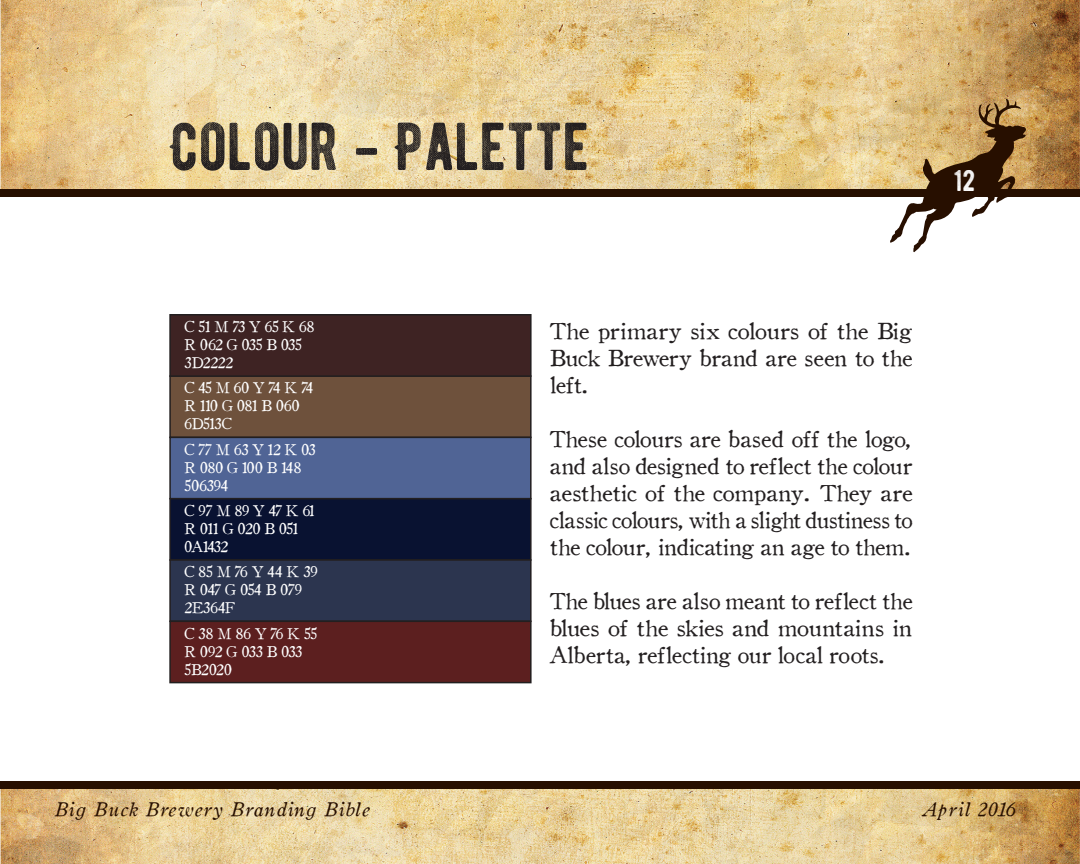
<style>
.page{position:relative;width:1080px;height:864px;background:#fff}
.page>*{position:absolute;margin:0;border:0;box-sizing:border-box;transform-origin:0 0}
.t1{font:67.5px "BERNIERDISTRESSED";color:#231f20}
.t2{font:30px "BERNIERDISTRESSED";color:#fff}
.t3{font:22.5px/27px "Old Style 1 HPLHS";letter-spacing:.005em;color:#231f20;text-align:justify}
.t4{font:19.5px "Oldstyle Italic HPLHS";letter-spacing:.04em;color:#270f00}
.t5{font:15px "Old Style 1 HPLHS";color:#fff}
</style>
<div class="page">
<img style="left:0;top:0;width:1080px;height:189px">
<img style="left:0;top:788px;width:1080px;height:76px">
<div style="left:1px;top:189px;width:1079px;height:7px;background:#270f00"></div>
<div style="left:1px;top:781px;width:1079px;height:7px;background:#270f00"></div>
<svg style="left:890px;top:99px;width:137px;height:154px"></svg>
<div style="left:170px;top:376px;width:361px;height:61px;background:#6e513c"></div>
<div style="left:169px;top:375px;width:363px;height:63px;border:2px solid #231f20"></div>
<div style="left:170px;top:315px;width:361px;height:61px;background:#3e2323"></div>
<div style="left:169px;top:314px;width:363px;height:63px;border:2px solid #231f20"></div>
<div style="left:170px;top:437px;width:361px;height:62px;background:#506495"></div>
<div style="left:169px;top:437px;width:363px;height:62px;border:2px solid #231f20"></div>
<div style="left:170px;top:499px;width:361px;height:61px;background:#091231"></div>
<div style="left:169px;top:498px;width:363px;height:63px;border:2px solid #231f20"></div>
<div style="left:170px;top:560px;width:361px;height:61px;background:#2c354f"></div>
<div style="left:169px;top:559px;width:363px;height:63px;border:2px solid #231f20"></div>
<div style="left:170px;top:621px;width:361px;height:62px;background:#5c1f1f"></div>
<div style="left:169px;top:621px;width:363px;height:62px;border:2px solid #231f20"></div>
<p class="t1" style="left:169px;top:91px;width:421px">COLOUR - PALETTE</p>
<h2 class="t2" style="left:954px;top:155px;width:23px">12</h2>
<p class="t5" style="left:184px;top:316px;width:131px">C 51 M 73 Y 65 K 68</p>
<p class="t5" style="left:184px;top:334px;width:118px">R 062 G 035 B 035</p>
<p class="t5" style="left:184px;top:352px;width:50px">3D2222</p>
<p class="t5" style="left:184px;top:377px;width:130px">C 45 M 60 Y 74 K 74</p>
<p class="t5" style="left:184px;top:395px;width:116px">R 110 G 081 B 060</p>
<p class="t5" style="left:184px;top:413px;width:49px">6D513C</p>
<p class="t5" style="left:184px;top:438px;width:132px">C 77 M 63 Y 12 K 03</p>
<p class="t5" style="left:184px;top:456px;width:118px">R 080 G 100 B 148</p>
<p class="t5" style="left:184px;top:474px;width:45px">506394</p>
<p class="t5" style="left:184px;top:499px;width:132px">C 97 M 89 Y 47 K 61</p>
<p class="t5" style="left:184px;top:517px;width:115px">R 011 G 020 B 051</p>
<p class="t5" style="left:184px;top:535px;width:45px">0A1432</p>
<p class="t5" style="left:184px;top:561px;width:134px">C 85 M 76 Y 44 K 39</p>
<p class="t5" style="left:184px;top:579px;width:119px">R 047 G 054 B 079</p>
<p class="t5" style="left:184px;top:597px;width:52px">2E364F</p>
<p class="t5" style="left:184px;top:622px;width:134px">C 38 M 86 Y 76 K 55</p>
<p class="t5" style="left:184px;top:640px;width:119px">R 092 G 033 B 033</p>
<p class="t5" style="left:184px;top:658px;width:48px">5B2020</p>
<p class="t3" style="left:550px;top:315px;width:364px">The primary six colours of the Big Buck Brewery brand are seen to the left.</p>
<p class="t3" style="left:550px;top:423px;width:364px">These colours are based off the logo, and also designed to reflect the colour aesthetic of the company. They are classic colours, with a slight dustiness to the colour, indicating an age to them.</p>
<p class="t3" style="left:550px;top:585px;width:364px">The blues are also meant to reflect the blues of the skies and mountains in Alberta, reflecting our local roots.</p>
<p class="t4" style="left:54px;top:795px;width:317px">Big Buck Brewery Branding Bible</p>
<p class="t4" style="left:922px;top:795px;width:96px">April 2016</p>
</div>
